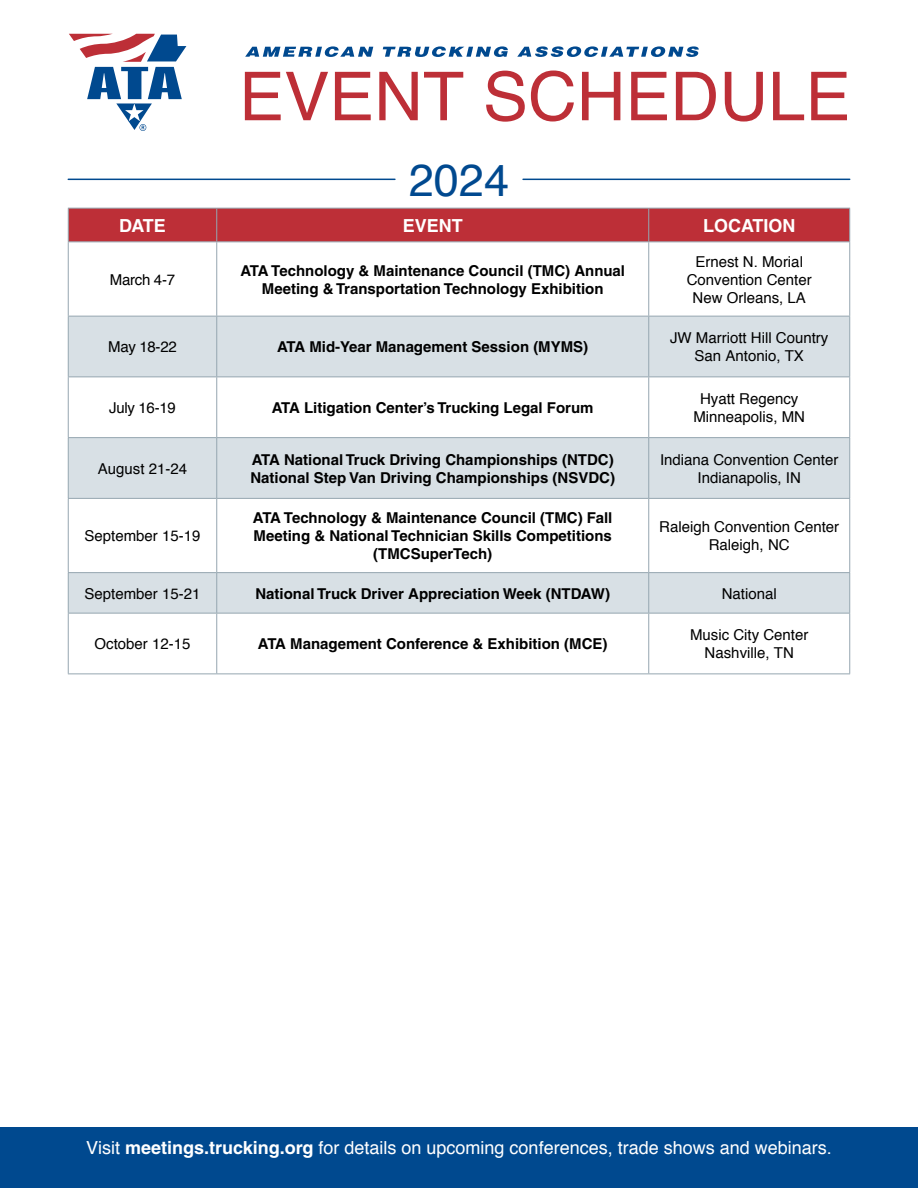
<style>
.page{position:relative;width:918px;height:1188px;background:#fff}
.page>*{position:absolute;margin:0;border:0;box-sizing:border-box;transform-origin:0 0}
.t1{font:67.5px "Helvetica";color:#bd2f37}
.t2{font:45px "Helvetica";color:#00498f}
.t3{font:18px "Helvetica";color:#fff}
.t4{font:700 18px "Helvetica";color:#fff}
.t5{font:700 15px/18px "Helvetica";color:#000;text-align:center}
.t6{font:15px/18px "Helvetica";color:#000;text-align:center}
.s1{font-weight:700}
</style>
<div class="page">
<div style="left:0;top:1127px;width:918px;height:61px;background:#00498f"></div>
<svg style="left:69px;top:34px;width:117px;height:97px"></svg>
<svg style="left:517px;top:46px;width:182px;height:11px"></svg>
<svg style="left:383px;top:46px;width:125px;height:11px"></svg>
<svg style="left:245px;top:46px;width:128px;height:11px"></svg>
<div style="left:69px;top:209px;width:780px;height:33px;background:#bd2f37"></div>
<svg style="left:69px;top:243px;width:780px;height:431px"></svg>
<svg style="left:69px;top:317px;width:780px;height:296px;fill:#d8e0e5"></svg>
<hr style="left:68px;top:208px;width:149px;height:1px;background:#95a6b0">
<hr style="left:68px;top:208px;width:1px;height:34px;background:#95a6b0">
<hr style="left:217px;top:208px;width:432px;height:1px;background:#95a6b0">
<hr style="left:216px;top:208px;width:1px;height:34px;background:#95a6b0">
<hr style="left:649px;top:208px;width:201px;height:1px;background:#95a6b0">
<hr style="left:648px;top:208px;width:1px;height:34px;background:#95a6b0">
<hr style="left:849px;top:208px;width:1px;height:34px;background:#95a6b0">
<hr style="left:68px;top:242px;width:149px;height:1px;background:#95a6b0">
<hr style="left:68px;top:242px;width:1px;height:74px;background:#95a6b0">
<hr style="left:217px;top:242px;width:432px;height:1px;background:#95a6b0">
<hr style="left:216px;top:242px;width:1px;height:74px;background:#95a6b0">
<hr style="left:649px;top:242px;width:201px;height:1px;background:#95a6b0">
<hr style="left:648px;top:242px;width:1px;height:74px;background:#95a6b0">
<hr style="left:849px;top:242px;width:1px;height:74px;background:#95a6b0">
<hr style="left:68px;top:316px;width:149px;height:1px;background:#95a6b0">
<hr style="left:68px;top:316px;width:1px;height:60px;background:#95a6b0">
<hr style="left:217px;top:316px;width:432px;height:1px;background:#95a6b0">
<hr style="left:216px;top:316px;width:1px;height:60px;background:#95a6b0">
<hr style="left:649px;top:316px;width:201px;height:1px;background:#95a6b0">
<hr style="left:648px;top:316px;width:1px;height:60px;background:#95a6b0">
<hr style="left:849px;top:316px;width:1px;height:60px;background:#95a6b0">
<hr style="left:68px;top:376px;width:149px;height:1px;background:#95a6b0">
<hr style="left:68px;top:377px;width:1px;height:60px;background:#95a6b0">
<hr style="left:217px;top:376px;width:432px;height:1px;background:#95a6b0">
<hr style="left:216px;top:377px;width:1px;height:60px;background:#95a6b0">
<hr style="left:649px;top:376px;width:201px;height:1px;background:#95a6b0">
<hr style="left:648px;top:377px;width:1px;height:60px;background:#95a6b0">
<hr style="left:849px;top:377px;width:1px;height:60px;background:#95a6b0">
<hr style="left:68px;top:437px;width:149px;height:1px;background:#95a6b0">
<hr style="left:68px;top:438px;width:1px;height:60px;background:#95a6b0">
<hr style="left:217px;top:437px;width:432px;height:1px;background:#95a6b0">
<hr style="left:216px;top:438px;width:1px;height:60px;background:#95a6b0">
<hr style="left:649px;top:437px;width:201px;height:1px;background:#95a6b0">
<hr style="left:648px;top:438px;width:1px;height:60px;background:#95a6b0">
<hr style="left:849px;top:438px;width:1px;height:60px;background:#95a6b0">
<hr style="left:68px;top:498px;width:149px;height:1px;background:#95a6b0">
<hr style="left:68px;top:499px;width:1px;height:73px;background:#95a6b0">
<hr style="left:217px;top:498px;width:432px;height:1px;background:#95a6b0">
<hr style="left:216px;top:499px;width:1px;height:73px;background:#95a6b0">
<hr style="left:649px;top:498px;width:201px;height:1px;background:#95a6b0">
<hr style="left:648px;top:499px;width:1px;height:73px;background:#95a6b0">
<hr style="left:849px;top:499px;width:1px;height:73px;background:#95a6b0">
<hr style="left:68px;top:572px;width:149px;height:1px;background:#95a6b0">
<hr style="left:68px;top:573px;width:1px;height:40px;background:#95a6b0">
<hr style="left:217px;top:572px;width:432px;height:1px;background:#95a6b0">
<hr style="left:216px;top:573px;width:1px;height:40px;background:#95a6b0">
<hr style="left:649px;top:572px;width:201px;height:1px;background:#95a6b0">
<hr style="left:648px;top:573px;width:1px;height:40px;background:#95a6b0">
<hr style="left:849px;top:573px;width:1px;height:40px;background:#95a6b0">
<hr style="left:68px;top:613px;width:149px;height:1px;background:#95a6b0">
<hr style="left:68px;top:614px;width:1px;height:60px;background:#95a6b0">
<hr style="left:217px;top:613px;width:432px;height:1px;background:#95a6b0">
<hr style="left:216px;top:614px;width:1px;height:60px;background:#95a6b0">
<hr style="left:649px;top:613px;width:201px;height:1px;background:#95a6b0">
<hr style="left:648px;top:614px;width:1px;height:60px;background:#95a6b0">
<hr style="left:849px;top:614px;width:1px;height:60px;background:#95a6b0">
<hr style="left:68px;top:674px;width:149px;height:1px;background:#95a6b0">
<hr style="left:217px;top:674px;width:432px;height:1px;background:#95a6b0">
<hr style="left:649px;top:674px;width:201px;height:1px;background:#95a6b0">
<hr style="left:68px;top:179px;width:327px;height:1px;background:#00498f">
<hr style="left:523px;top:179px;width:327px;height:1px;background:#00498f">
<h1 class="t1" style="left:239px;top:54px;width:613px">EVENT SCHEDULE</h1>
<h2 class="t2" style="left:409px;top:152px;width:102px">2024</h2>
<p class="t4" style="left:119px;top:215px;width:48px">DATE</p>
<p class="t4" style="left:403px;top:215px;width:62px">EVENT</p>
<p class="t4" style="left:703px;top:215px;width:94px">LOCATION</p>
<p class="t6" style="left:110px;top:270px;width:67px">March 4-7</p>
<p class="t5" style="left:240px;top:261px;width:386px">ATA Technology &amp; Maintenance Council (TMC) Annual<br>Meeting &amp; Transportation Technology Exhibition</p>
<p class="t6" style="left:687px;top:252px;width:127px">Ernest N. Morial<br>Convention Center<br>New Orleans, LA</p>
<p class="t6" style="left:108px;top:337px;width:70px">May 18-22</p>
<p class="t5" style="left:277px;top:338px;width:313px">ATA Mid-Year Management Session (MYMS)</p>
<p class="t6" style="left:670px;top:328px;width:160px">JW Marriott Hill Country<br>San Antonio, TX</p>
<p class="t6" style="left:109px;top:398px;width:68px">July 16-19</p>
<p class="t5" style="left:272px;top:399px;width:323px">ATA Litigation Center’s Trucking Legal Forum</p>
<p class="t6" style="left:693px;top:389px;width:113px">Hyatt Regency<br>Minneapolis, MN</p>
<p class="t6" style="left:98px;top:459px;width:91px">August 21-24</p>
<p class="t5" style="left:250px;top:450px;width:366px;text-align:left">ATA National Truck Driving Championships (NTDC)<br>National Step Van Driving Championships (NSVDC)</p>
<p class="t6" style="left:660px;top:450px;width:180px">Indiana Convention Center<br>Indianapolis, IN</p>
<p class="t6" style="left:85px;top:526px;width:117px">September 15-19</p>
<p class="t5" style="left:253px;top:509px;width:361px">ATA Technology &amp; Maintenance Council (TMC) Fall<br>Meeting &amp; National Technician Skills Competitions (TMCSuperTech)</p>
<p class="t6" style="left:659px;top:517px;width:182px">Raleigh Convention Center<br>Raleigh, NC</p>
<p class="t6" style="left:85px;top:584px;width:117px">September 15-21</p>
<p class="t5" style="left:255px;top:584px;width:356px">National Truck Driver Appreciation Week (NTDAW)</p>
<p class="t6" style="left:722px;top:584px;width:57px">National</p>
<p class="t6" style="left:95px;top:635px;width:97px">October 12-15</p>
<p class="t5" style="left:258px;top:635px;width:351px">ATA Management Conference &amp; Exhibition (MCE)</p>
<p class="t6" style="left:690px;top:626px;width:120px">Music City Center<br>Nashville, TN</p>
<p class="t3" style="left:86px;top:1136px;width:747px">Visit <span class="s1">meetings.trucking.org</span> for details on upcoming conferences, trade shows and webinars.</p>
</div>
